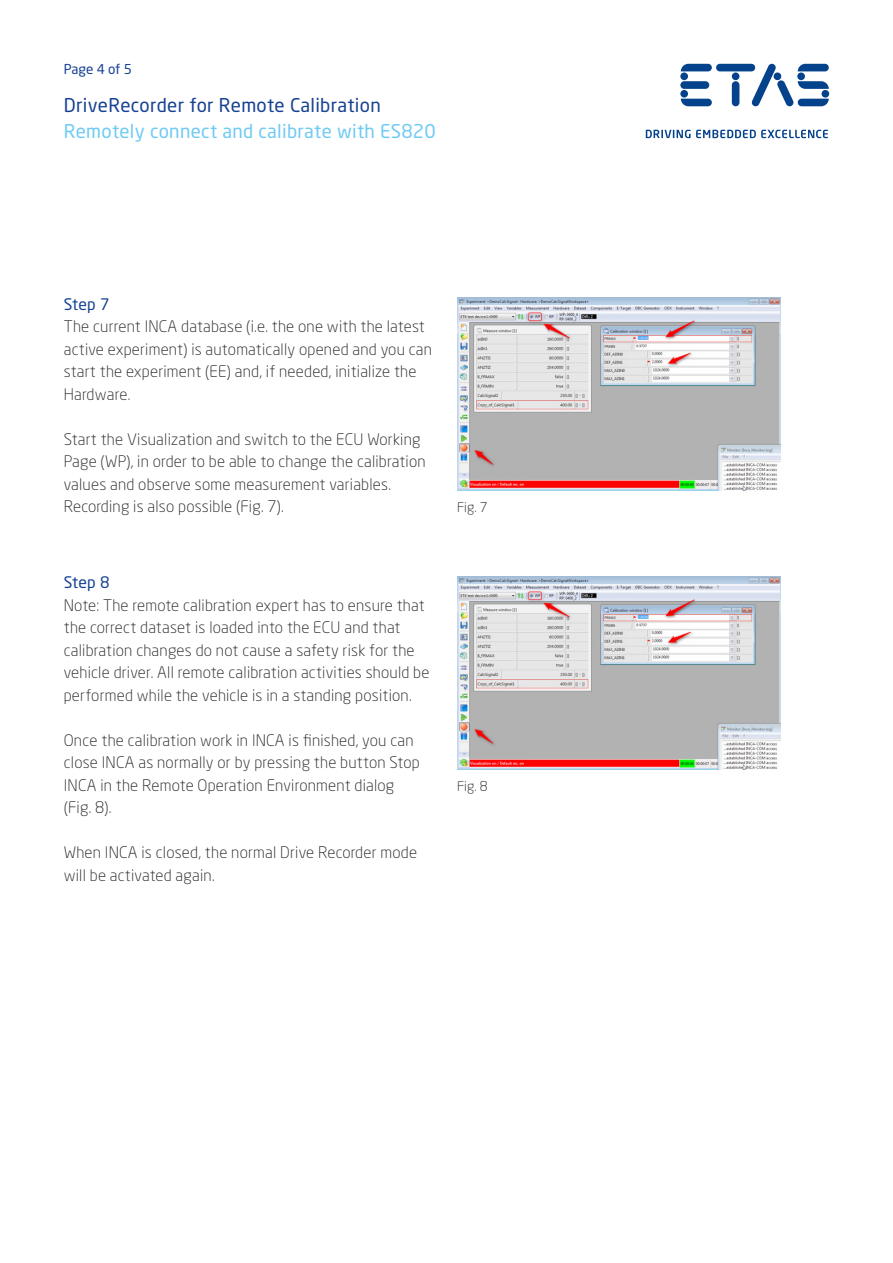
<style>
.page{position:relative;width:893px;height:1263px;background:#fff}
.page>*{position:absolute;margin:0;border:0;box-sizing:border-box;transform-origin:0 0}
.Translated_Article{font:18.75px "Neo Sans W1 G";letter-spacing:.015em;color:#70cbf3}
.Translated_Article-2{font:18.75px "Neo Sans W1 G";letter-spacing:.015em;color:#164293}
.t1{font:300 15.75px/22.5px "Neo Sans W1 G";letter-spacing:.015em;color:#231f20}
.t2{font:15.75px "Neo Sans W1 G";letter-spacing:.015em;color:#164293}
.t3{font:300 13.5px "Neo Sans W1 G";letter-spacing:.01em;color:#231f20}
.t4{font:13.5px "Neo Sans W1 G";letter-spacing:-.01em;color:#164293}
</style>
<div class="page">
<svg style="left:646px;top:130px;width:182px;height:8px"></svg>
<svg style="left:680px;top:64px;width:149px;height:43px"></svg>
<img style="left:458px;top:298px;width:322px;height:193px">
<img style="left:458px;top:576px;width:322px;height:193px">
<p class="t4" style="left:64px;top:61px;width:70px">Page 4 of 5</p>
<p class="Translated_Article-2" style="left:64px;top:94px;width:318px">DriveRecorder for Remote Calibration</p>
<p class="Translated_Article" style="left:64px;top:120px;width:374px">Remotely connect and calibrate with ES820</p>
<p class="t2" style="left:64px;top:294px;width:47px">Step 7</p>
<p class="t1" style="left:64px;top:315px;width:370px">The current INCA database (i.e. the one with the latest active experiment) is automatically opened and you can start the experiment (EE) and, if needed, initialize the Hardware.</p>
<p class="t1" style="left:64px;top:427px;width:363px">Start the Visualization and switch to the ECU Working Page (WP), in order to be able to change the calibration values and observe some measurement variables.<br>Recording is also possible (Fig. 7).</p>
<p class="t2" style="left:64px;top:573px;width:47px">Step 8</p>
<p class="t1" style="left:64px;top:593px;width:367px">Note: The remote calibration expert has to ensure that the correct dataset is loaded into the ECU and that calibration changes do not cause a safety risk for the vehicle driver. All remote calibration activities should be performed while the vehicle is in a standing position.</p>
<p class="t1" style="left:64px;top:728px;width:357px">Once the calibration work in INCA is finished, you can close INCA as normally or by pressing the button Stop<br>INCA in the Remote Operation Environment dialog</p>
<p class="t1" style="left:64px;top:796px;width:49px">(Fig. 8).</p>
<p class="t1" style="left:64px;top:841px;width:355px">When INCA is closed, the normal Drive Recorder mode will be activated again.</p>
<p class="t3" style="left:457px;top:499px;width:32px">Fig. 7</p>
<p class="t3" style="left:457px;top:777px;width:32px">Fig. 8</p>
</div>
